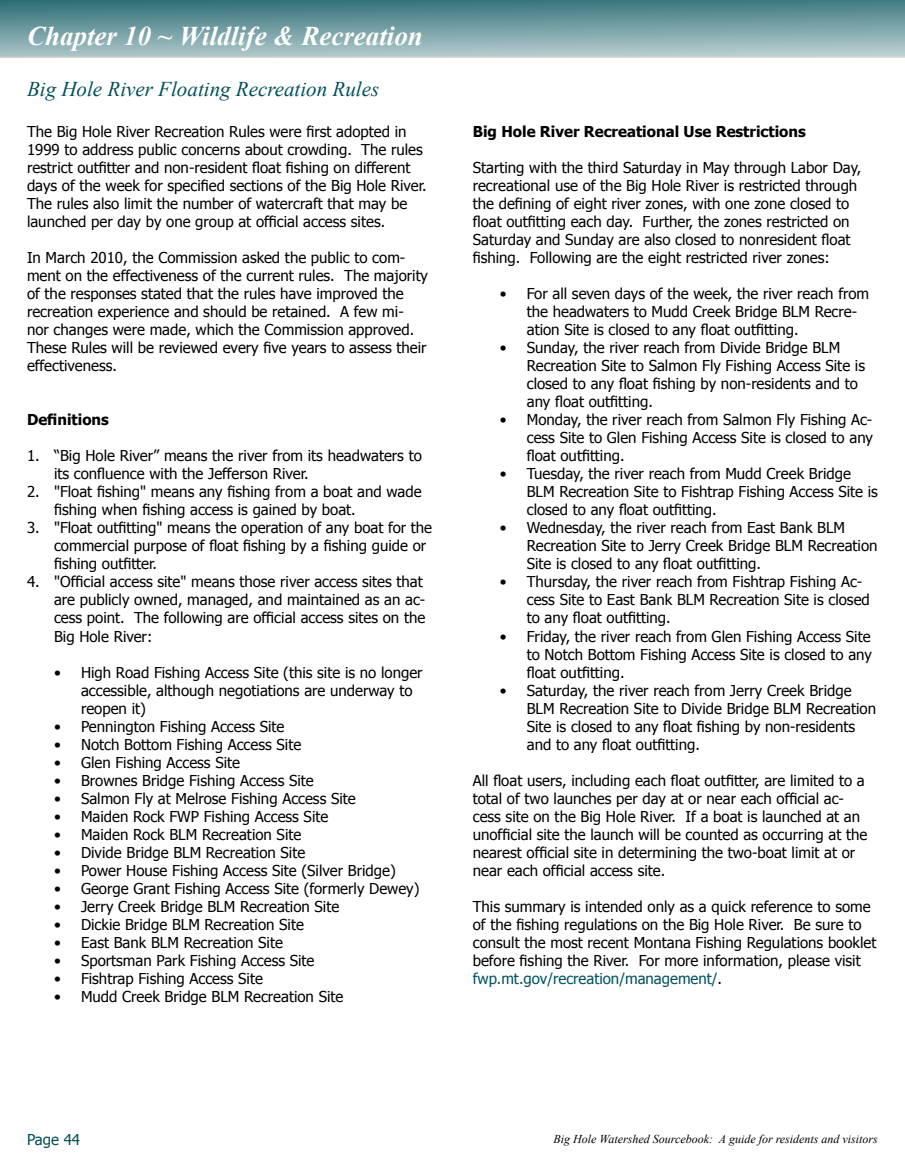
<style>
.page{position:relative;width:905px;height:1175px;background:#fff}
.page>*{position:absolute;margin:0;border:0;box-sizing:border-box;transform-origin:0 0}
.t1{font:italic 700 27px "Times New Roman";color:#fff}
.t2{font:italic 21px "Times New Roman";color:#004f58}
.t3{font:15px/18px "Tahoma";color:#000}
.t4{font:700 15px "Tahoma";color:#000}
.t5{font:15px "Tahoma";color:#004f58}
.t6{font:italic 12px "Times New Roman";color:#000}
.s1{color:#00535e}
</style>
<div class="page">
<svg style="left:0;top:0;width:904px;height:58px;background:#77a1a5"></svg>
<h1 class="t1" style="left:27px;top:18px;width:397px">Chapter 10 ~ Wildlife &amp; Recreation</h1>
<h2 class="t2" style="left:27px;top:74px;width:354px">Big Hole River Floating Recreation Rules</h2>
<p class="t3" style="left:27px;top:122px;width:401px">The Big Hole River Recreation Rules were first adopted in 1999 to address public concerns about crowding. The rules restrict outfitter and non-resident float fishing on different days of the week for specified sections of the Big Hole River.<br>The rules also limit the number of watercraft that may be launched per day by one group at official access sites.</p>
<p class="t3" style="left:27px;top:248px;width:402px">In March 2010, the Commission asked the public to com&shy;ment on the effectiveness of the current rules. The majority of the responses stated that the rules have improved the recreation experience and should be retained. A few mi&shy;nor changes were made, which the Commission approved.<br>These Rules will be reviewed every five years to assess their effectiveness.</p>
<p class="t4" style="left:27px;top:409px;width:83px">Definitions</p>
<p class="t3" style="left:54px;top:446px;width:369px;text-indent:-27px">1. “Big Hole River” means the river from its headwaters to its confluence with the Jefferson River.</p>
<p class="t3" style="left:54px;top:482px;width:369px;text-indent:-27px">2. "Float fishing" means any fishing from a boat and wade fishing when fishing access is gained by boat.</p>
<p class="t3" style="left:54px;top:518px;width:379px;text-indent:-27px">3. "Float outfitting" means the operation of any boat for the commercial purpose of float fishing by a fishing guide or fishing outfitter.</p>
<p class="t3" style="left:54px;top:572px;width:373px;text-indent:-27px">4. "Official access site" means those river access sites that are publicly owned, managed, and maintained as an ac&shy;cess point. The following are official access sites on the Big Hole River:</p>
<p class="t3" style="left:81px;top:662px;width:343px;text-indent:-27px">• High Road Fishing Access Site (this site is no longer accessible, although negotiations are underway to reopen it)</p>
<p class="t3" style="left:54px;top:716px;width:232px">• Pennington Fishing Access Site</p>
<p class="t3" style="left:54px;top:734px;width:249px">• Notch Bottom Fishing Access Site</p>
<p class="t3" style="left:54px;top:752px;width:187px">• Glen Fishing Access Site</p>
<p class="t3" style="left:54px;top:770px;width:261px">• Brownes Bridge Fishing Access Site</p>
<p class="t3" style="left:54px;top:788px;width:303px">• Salmon Fly at Melrose Fishing Access Site</p>
<p class="t3" style="left:54px;top:806px;width:276px">• Maiden Rock FWP Fishing Access Site</p>
<p class="t3" style="left:54px;top:824px;width:249px">• Maiden Rock BLM Recreation Site</p>
<p class="t3" style="left:54px;top:842px;width:253px">• Divide Bridge BLM Recreation Site</p>
<p class="t3" style="left:54px;top:860px;width:343px">• Power House Fishing Access Site (Silver Bridge)</p>
<p class="t3" style="left:54px;top:878px;width:367px">• George Grant Fishing Access Site (formerly Dewey)</p>
<p class="t3" style="left:54px;top:896px;width:287px">• Jerry Creek Bridge BLM Recreation Site</p>
<p class="t3" style="left:54px;top:914px;width:251px">• Dickie Bridge BLM Recreation Site</p>
<p class="t3" style="left:54px;top:932px;width:230px">• East Bank BLM Recreation Site</p>
<p class="t3" style="left:54px;top:950px;width:262px">• Sportsman Park Fishing Access Site</p>
<p class="t3" style="left:54px;top:968px;width:210px">• Fishtrap Fishing Access Site</p>
<p class="t3" style="left:54px;top:986px;width:291px">• Mudd Creek Bridge BLM Recreation Site</p>
<p class="t4" style="left:472px;top:121px;width:334px">Big Hole River Recreational Use Restrictions</p>
<p class="t3" style="left:472px;top:158px;width:390px">Starting with the third Saturday in May through Labor Day, recreational use of the Big Hole River is restricted through the defining of eight river zones, with one zone closed to float outfitting each day. Further, the zones restricted on Saturday and Sunday are also closed to nonresident float fishing. Following are the eight restricted river zones:</p>
<p class="t3" style="left:526px;top:284px;width:344px;text-indent:-27px">• For all seven days of the week, the river reach from the headwaters to Mudd Creek Bridge BLM Recre&shy;ation Site is closed to any float outfitting.</p>
<p class="t3" style="left:526px;top:338px;width:340px;text-indent:-27px">• Sunday, the river reach from Divide Bridge BLM Recreation Site to Salmon Fly Fishing Access Site is closed to any float fishing by non-residents and to any float outfitting.</p>
<p class="t3" style="left:526px;top:410px;width:348px;text-align:justify;text-indent:-27px">• Monday, the river reach from Salmon Fly Fishing Ac&shy;cess Site to Glen Fishing Access Site is closed to any float outfitting.</p>
<p class="t3" style="left:526px;top:464px;width:352px;text-indent:-27px">• Tuesday, the river reach from Mudd Creek Bridge<br>BLM Recreation Site to Fishtrap Fishing Access Site is closed to any float outfitting.</p>
<p class="t3" style="left:526px;top:518px;width:352px;text-indent:-27px">• Wednesday, the river reach from East Bank BLM<br>Recreation Site to Jerry Creek Bridge BLM Recreation<br>Site is closed to any float outfitting.</p>
<p class="t3" style="left:526px;top:572px;width:344px;text-indent:-27px">• Thursday, the river reach from Fishtrap Fishing Ac&shy;cess Site to East Bank BLM Recreation Site is closed to any float outfitting.</p>
<p class="t3" style="left:526px;top:626px;width:346px;text-align:justify;text-indent:-27px">• Friday, the river reach from Glen Fishing Access Site to Notch Bottom Fishing Access Site is closed to any float outfitting.</p>
<p class="t3" style="left:526px;top:680px;width:351px;text-indent:-27px">• Saturday, the river reach from Jerry Creek Bridge BLM Recreation Site to Divide Bridge BLM Recreation Site is closed to any float fishing by non-residents and to any float outfitting.</p>
<p class="t3" style="left:472px;top:770px;width:396px">All float users, including each float outfitter, are limited to a total of two launches per day at or near each official ac&shy;cess site on the Big Hole River. If a boat is launched at an unofficial site the launch will be counted as occurring at the nearest official site in determining the two-boat limit at or near each official access site.</p>
<p class="t3" style="left:472px;top:896px;width:405px">This summary is intended only as a quick reference to some of the fishing regulations on the Big Hole River. Be sure to consult the most recent Montana Fishing Regulations booklet before fishing the River. For more information, please visit <span class="s1">fwp.mt.gov/recreation/management/</span>.</p>
<p class="t5" style="left:27px;top:1129px;width:55px">Page 44</p>
<p class="t6" style="left:553px;top:1130px;width:326px">Big Hole Watershed Sourcebook: A guide for residents and visitors</p>
</div>
